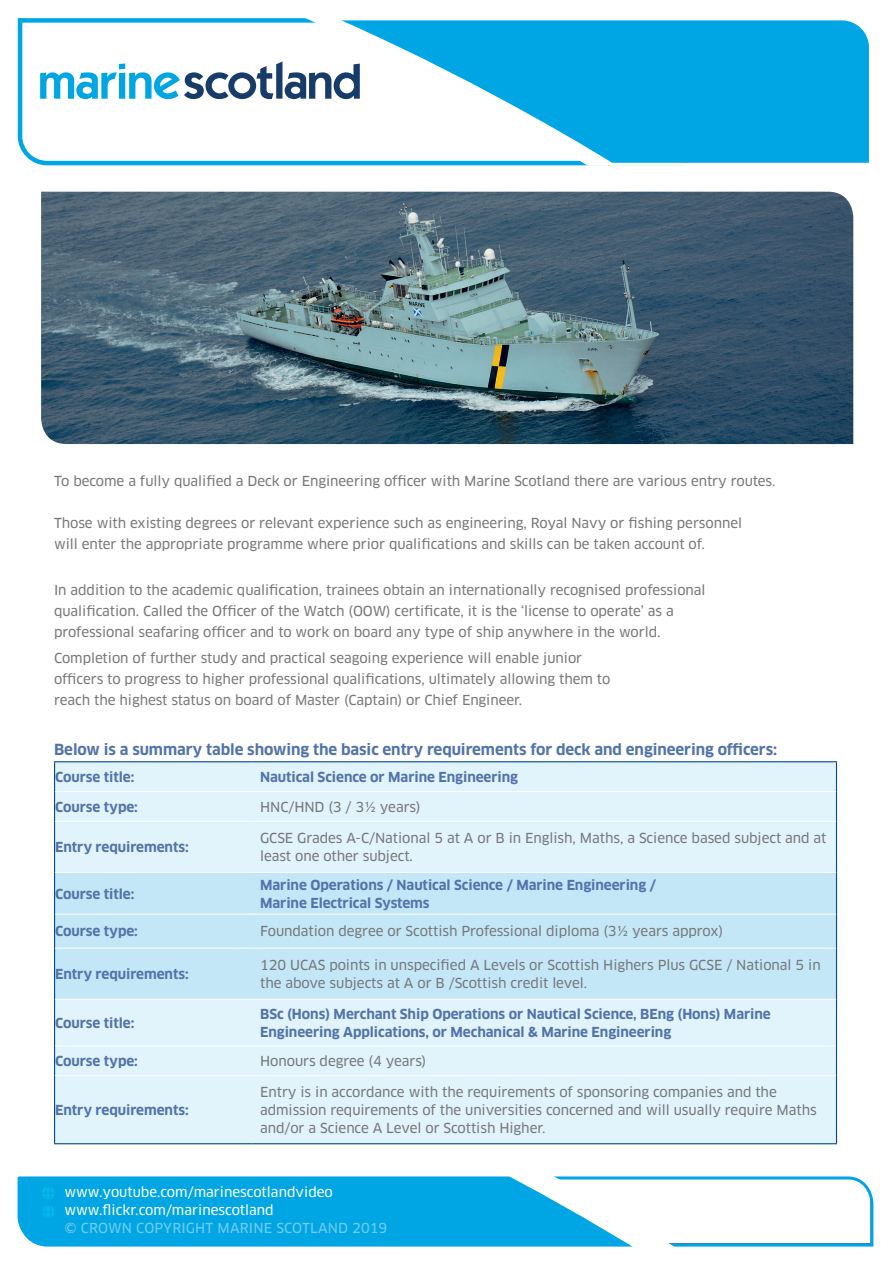
<style>
.page{position:relative;width:893px;height:1263px;background:#fff}
.page>*{position:absolute;margin:0;border:0;box-sizing:border-box;transform-origin:0 0}
.t1{font:700 15px "Clan OT";letter-spacing:-.005em;color:#5274ab}
.t2{font:13.5px/21px "Clan OT News";letter-spacing:-.005em;color:#76787b}
.t3{font:700 13.5px/18px "Clan OT";letter-spacing:-.005em;color:#5274ab}
.t4{font:13.5px/18px "Clan OT News";color:#fff}
.t5{font:13.5px "Clan OT News";letter-spacing:.01em;color:#72cdf2}
</style>
<div class="page">
<svg style="left:17px;top:18px;width:272px;height:148px"></svg>
<svg style="left:289px;top:18px;width:396px;height:148px"></svg>
<svg style="left:341px;top:20px;width:528px;height:143px;fill:#00a6e4"></svg>
<svg style="left:40px;top:61px;width:320px;height:38px"></svg>
<div style="left:17px;top:1176px;width:857px;height:71px;background:#00a6e4"></div>
<svg style="left:360px;top:1176px;width:512px;height:71px"></svg>
<svg style="left:42px;top:1187px;width:12px;height:12px"></svg>
<svg style="left:42px;top:1205px;width:12px;height:13px"></svg>
<div style="left:55px;top:762px;width:781px;height:381px;background:#e1f3fb"></div>
<div style="left:55px;top:873px;width:781px;height:126px;background:#c4e7f8"></div>
<hr style="left:54px;top:761px;width:198px;height:1px;background:#004a8d">
<svg style="left:54px;top:762px;width:1px;height:29px"></svg>
<hr style="left:252px;top:761px;width:585px;height:1px;background:#004a8d">
<svg style="left:836px;top:762px;width:1px;height:29px"></svg>
<hr style="left:54px;top:791px;width:1px;height:30px;background:#004a8d">
<hr style="left:836px;top:791px;width:1px;height:30px;background:#004a8d">
<hr style="left:54px;top:821px;width:1px;height:51px;background:#004a8d">
<hr style="left:836px;top:821px;width:1px;height:51px;background:#004a8d">
<hr style="left:54px;top:872px;width:1px;height:42px;background:#004a8d">
<hr style="left:836px;top:872px;width:1px;height:42px;background:#004a8d">
<hr style="left:54px;top:914px;width:1px;height:34px;background:#004a8d">
<hr style="left:836px;top:914px;width:1px;height:34px;background:#004a8d">
<hr style="left:54px;top:948px;width:1px;height:51px;background:#004a8d">
<hr style="left:836px;top:948px;width:1px;height:51px;background:#004a8d">
<hr style="left:54px;top:999px;width:1px;height:47px;background:#004a8d">
<hr style="left:836px;top:999px;width:1px;height:47px;background:#004a8d">
<hr style="left:54px;top:1046px;width:1px;height:30px;background:#004a8d">
<hr style="left:836px;top:1046px;width:1px;height:30px;background:#004a8d">
<hr style="left:54px;top:1076px;width:1px;height:67px;background:#004a8d">
<hr style="left:836px;top:1076px;width:1px;height:67px;background:#004a8d">
<hr style="left:54px;top:1143px;width:198px;height:1px;background:#004a8d">
<hr style="left:252px;top:1143px;width:585px;height:1px;background:#004a8d">
<hr style="left:55px;top:791px;width:197px;height:1px;background:#fff">
<hr style="left:252px;top:791px;width:584px;height:1px;background:#fff">
<hr style="left:55px;top:821px;width:197px;height:1px;background:#fff">
<hr style="left:252px;top:821px;width:584px;height:1px;background:#fff">
<hr style="left:55px;top:872px;width:197px;height:1px;background:#fff">
<hr style="left:252px;top:872px;width:584px;height:1px;background:#fff">
<hr style="left:55px;top:914px;width:197px;height:1px;background:#fff">
<hr style="left:252px;top:914px;width:584px;height:1px;background:#fff">
<hr style="left:55px;top:948px;width:197px;height:1px;background:#fff">
<hr style="left:252px;top:948px;width:584px;height:1px;background:#fff">
<hr style="left:55px;top:999px;width:197px;height:1px;background:#fff">
<hr style="left:252px;top:999px;width:584px;height:1px;background:#fff">
<hr style="left:55px;top:1045px;width:197px;height:1px;background:#fff">
<hr style="left:252px;top:1045px;width:584px;height:1px;background:#fff">
<hr style="left:55px;top:1075px;width:197px;height:1px;background:#fff">
<hr style="left:252px;top:1075px;width:584px;height:1px;background:#fff">
<img style="left:41px;top:192px;width:812px;height:252px">
<p class="t2" style="left:54px;top:471px;width:723px">To become a fully qualified a Deck or Engineering officer with Marine Scotland there are various entry routes.</p>
<p class="t2" style="left:54px;top:513px;width:690px">Those with existing degrees or relevant experience such as engineering, Royal Navy or fishing personnel will enter the appropriate programme where prior qualifications and skills can be taken account of.</p>
<p class="t2" style="left:54px;top:580px;width:653px">In addition to the academic qualification, trainees obtain an internationally recognised professional qualification. Called the Officer of the Watch (OOW) certificate, it is the ‘license to operate’ as a professional seafaring officer and to work on board any type of ship anywhere in the world.</p>
<p class="t2" style="left:54px;top:647px;width:558px">Completion of further study and practical seagoing experience will enable junior officers to progress to higher professional qualifications, ultimately allowing them to reach the highest status on board of Master (Captain) or Chief Engineer.</p>
<p class="t1" style="left:54px;top:741px;width:725px">Below is a summary table showing the basic entry requirements for deck and engineering officers:</p>
<p class="t3" style="left:55px;top:768px;width:81px">Course title:</p>
<p class="t3" style="left:260px;top:768px;width:259px">Nautical Science or Marine Engineering</p>
<p class="t3" style="left:55px;top:798px;width:84px">Course type:</p>
<p class="t2" style="left:260px;top:796px;width:162px">HNC/HND (3 / 3½ years)</p>
<p class="t3" style="left:55px;top:838px;width:135px">Entry requirements:</p>
<p class="t2" style="left:260px;top:829px;width:568px;line-height:18px">GCSE Grades A-C/National 5 at A or B in English, Maths, a Science based subject and at least one other subject.</p>
<p class="t3" style="left:55px;top:885px;width:81px">Course title:</p>
<p class="t3" style="left:260px;top:876px;width:397px">Marine Operations / Nautical Science / Marine Engineering /<br>Marine Electrical Systems</p>
<p class="t3" style="left:55px;top:923px;width:84px">Course type:</p>
<p class="t2" style="left:260px;top:921px;width:464px">Foundation degree or Scottish Professional diploma (3½ years approx)</p>
<p class="t3" style="left:55px;top:965px;width:135px">Entry requirements:</p>
<p class="t2" style="left:260px;top:956px;width:562px;line-height:18px">120 UCAS points in unspecified A Levels or Scottish Highers Plus GCSE / National 5 in the above subjects at A or B /Scottish credit level.</p>
<p class="t3" style="left:55px;top:1014px;width:81px">Course title:</p>
<p class="t3" style="left:260px;top:1005px;width:512px">BSc (Hons) Merchant Ship Operations or Nautical Science, BEng (Hons) Marine<br>Engineering Applications, or Mechanical &amp; Marine Engineering</p>
<p class="t3" style="left:55px;top:1052px;width:84px">Course type:</p>
<p class="t2" style="left:260px;top:1051px;width:168px">Honours degree (4 years)</p>
<p class="t3" style="left:55px;top:1101px;width:135px">Entry requirements:</p>
<p class="t2" style="left:260px;top:1083px;width:558px;line-height:18px">Entry is in accordance with the requirements of sponsoring companies and the admission requirements of the universities concerned and will usually require Maths and/or a Science A Level or Scottish Higher.</p>
<p class="t4" style="left:64px;top:1183px;width:270px">www.youtube.com/marinescotlandvideo www.flickr.com/marinescotland</p>
<p class="t5" style="left:64px;top:1220px;width:324px">© CROWN COPYRIGHT MARINE SCOTLAND 2019</p>
</div>
